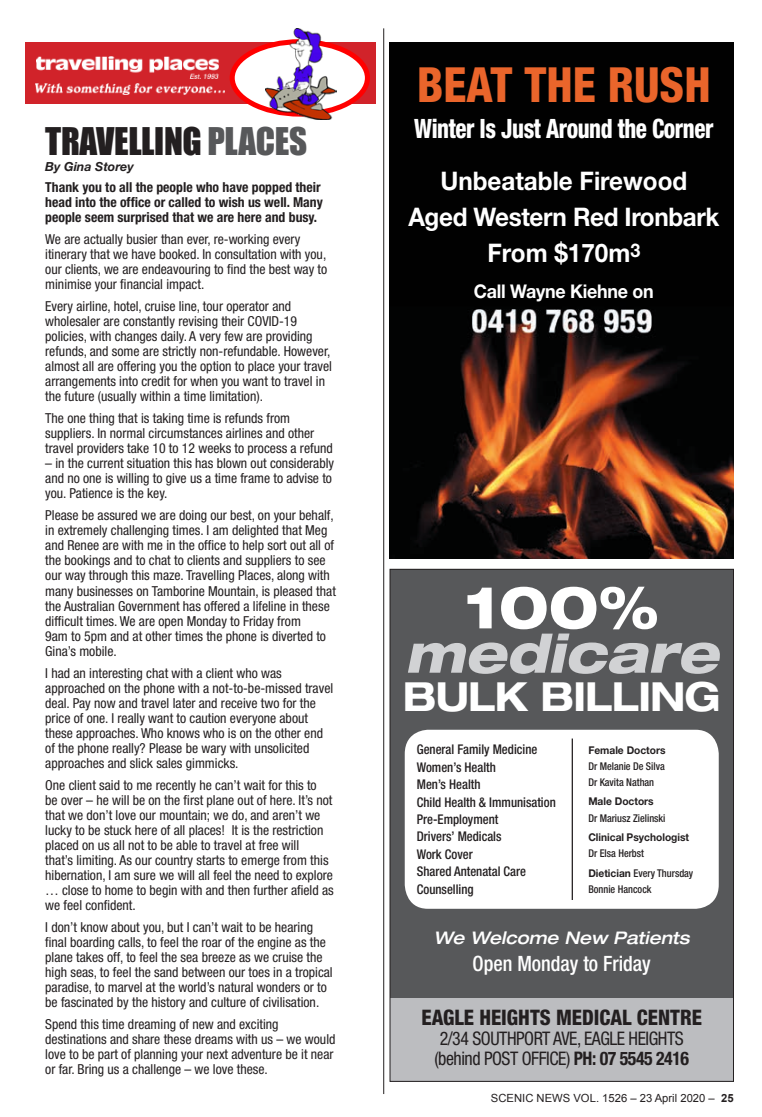
<style>
.page{position:relative;width:762px;height:1117px;background:#fff}
.page>*{position:absolute;margin:0;border:0;box-sizing:border-box;transform-origin:0 0}
.t1{font:800 expanded 58.88px "Helvetica Neue LT Std";color:#fff;scale:.95 1}
.t2{font:italic 800 expanded 53.5px "Helvetica Neue LT Std";color:#d1d2d4;scale:.95 1}
.t3{font:800 condensed 48.5px "Helvetica Neue LT Std";color:#ea652b;scale:.95 1}
.t4{font:700 expanded 40.12px "Helvetica Neue LT Std";letter-spacing:-.025em;color:#fff;scale:.95 1}
.CLASSIFIED_HEADERS_N{font:35px "Impact";letter-spacing:-.01em;color:#231f20}
.t5{font:800 condensed 26.62px "Helvetica Neue LT Std";letter-spacing:-.02em;color:#fff;scale:.86 1}
.t6{font:700 25.62px/36px "Helvetica Neue LT Std";color:#fff;text-align:center;scale:.95 1}
.t7{font:800 condensed 21.38px "Helvetica Neue LT Std";color:#231f20;scale:.95 1}
.t8{font:500 condensed 21.12px "Helvetica Neue LT Std";color:#fff;scale:.95 1}
.t9{font:700 18.88px "Helvetica Neue LT Std";letter-spacing:-.015em;color:#fff;scale:.95 1}
.t10{font:condensed 18.75px/20px "Helvetica Neue LT Std";letter-spacing:-.025em;color:#231f20;scale:.95 1}
.t11{font:italic 500 expanded 17.38px "Helvetica Neue LT Std";color:#fff;scale:.95 1}
.t12{font:condensed 13.75px/15px "Helvetica Neue LT Std";color:#231f20}
.t13{font:700 condensed 13.75px/15px "Helvetica Neue LT Std";color:#231f20}
.t14{font:500 condensed 13.38px/17.4px "Helvetica Neue LT Std";color:#231f20;scale:.95 1}
.t15{font:italic 700 12.5px "Helvetica Neue LT Std";color:#231f20}
.t16{font:11.25px "Arial";color:#231f20}
.t17{font:500 condensed 10.75px/16px "Helvetica Neue LT Std";color:#231f20;scale:.95 1}
.t18{font:700 10.75px/16px "Helvetica Neue LT Std";color:#231f20;scale:.95 1}
.s1{color:#57585a}
.s2{font-weight:700;font-stretch:normal}
.s3{font-weight:500;font-stretch:condensed}
.s4{font-weight:700}
</style>
<div class="page">
<div style="left:25px;top:43px;width:351px;height:61px;background:#d1232a"></div>
<img style="left:36px;top:56px;width:183px;height:22px">
<img style="left:35px;top:83px;width:190px;height:12px">
<svg style="left:232px;top:42px;width:135px;height:72px;background:#fedede"></svg>
<div style="left:230px;top:39px;width:140px;height:78px;border:5px solid #f00;border-radius:50%"></div>
<img style="left:266px;top:28px;width:70px;height:91px">
<hr style="left:383px;top:28px;width:1px;height:1065px;background:#231f20">
<div style="left:390px;top:569px;width:343px;height:512px;background:#57585a"></div>
<div style="left:390px;top:997px;width:343px;height:84px;background:#bcbdc0"></div>
<div style="left:405px;top:729px;width:314px;height:179px;background:#fff;border-radius:24px"></div>
<hr style="left:572px;top:738px;width:1px;height:161px;background:#231f20">
<img style="left:390px;top:43px;width:343px;height:515px">
<p class="CLASSIFIED_HEADERS_N" style="left:45px;top:114px;width:263px">TRAVELLING <span class="s1">PLACES</span></p>
<p class="t15" style="left:45px;top:159px;width:90px">By Gina Storey</p>
<p class="t13" style="left:45px;top:179px;width:279px">Thank you to all the people who have popped their head into the office or called to wish us well. Many people seem surprised that we are here and busy.</p>
<p class="t12" style="left:45px;top:231px;width:283px">We are actually busier than ever, re-working every itinerary that we have booked. In consultation with you, our clients, we are endeavouring to find the best way to minimise your financial impact.</p>
<p class="t12" style="left:45px;top:298px;width:288px">Every airline, hotel, cruise line, tour operator and wholesaler are constantly revising their COVID-19 policies, with changes daily. A very few are providing refunds, and some are strictly non-refundable. However, almost all are offering you the option to place your travel arrangements into credit for when you want to travel in the future (usually within a time limitation).</p>
<p class="t12" style="left:45px;top:411px;width:289px">The one thing that is taking time is refunds from suppliers. In normal circumstances airlines and other travel providers take 10 to 12 weeks to process a refund</p>
<p class="t12" style="left:45px;top:456px;width:290px">– in the current situation this has blown out considerably and no one is willing to give us a time frame to advise to you. Patience is the key.</p>
<p class="t12" style="left:45px;top:508px;width:292px">Please be assured we are doing our best, on your behalf, in extremely challenging times. I am delighted that Meg and Renee are with me in the office to help sort out all of the bookings and to chat to clients and suppliers to see our way through this maze. Travelling Places, along with many businesses on Tamborine Mountain, is pleased that the Australian Government has offered a lifeline in these difficult times. We are open Monday to Friday from<br>9am to 5pm and at other times the phone is diverted to Gina’s mobile.</p>
<p class="t12" style="left:45px;top:665px;width:290px">I had an interesting chat with a client who was approached on the phone with a not-to-be-missed travel deal. Pay now and travel later and receive two for the price of one. I really want to caution everyone about these approaches. Who knows who is on the other end of the phone really? Please be wary with unsolicited approaches and slick sales gimmicks.</p>
<p class="t12" style="left:45px;top:777px;width:290px">One client said to me recently he can’t wait for this to<br>be over – he will be on the first plane out of here. It’s not that we don’t love our mountain; we do, and aren’t we lucky to be stuck here of all places! It is the restriction placed on us all not to be able to travel at free will<br>that’s limiting. As our country starts to emerge from this hibernation, I am sure we will all feel the need to explore … close to home to begin with and then further afield as we feel confident.</p>
<p class="t12" style="left:45px;top:919px;width:289px">I don’t know about you, but I can’t wait to be hearing final boarding calls, to feel the roar of the engine as the plane takes off, to feel the sea breeze as we cruise the high seas, to feel the sand between our toes in a tropical paradise, to marvel at the world’s natural wonders or to be fascinated by the history and culture of civilisation.</p>
<p class="t12" style="left:45px;top:1016px;width:292px">Spend this time dreaming of new and exciting destinations and share these dreams with us – we would love to be part of planning your next adventure be it near or far. Bring us a challenge – we love these.</p>
<p class="t3" style="left:417px;top:55px;width:310px">BEAT THE RUSH</p>
<p class="t5" style="left:414px;top:112px;width:349px">Winter Is Just Around the Corner</p>
<p class="t6" style="left:408px;top:163px;width:329px">Unbeatable Firewood<br>Aged Western Red Ironbark<br>From $170m<sup>3</sup></p>
<p class="t9" style="left:474px;top:279px;width:191px">Call Wayne Kiehne on</p>
<p class="t1" style="left:465px;top:569px;width:206px">100%</p>
<p class="t2" style="left:405px;top:619px;width:331px">medicare</p>
<p class="t4" style="left:403px;top:671px;width:336px">BULK BILLING</p>
<p class="t14" style="left:417px;top:740px;width:148px">General Family Medicine<br>Women’s Health<br>Men’s Health<br>Child Health &amp; Immunisation<br>Pre-Employment<br>Drivers’ Medicals<br>Work Cover<br>Shared Antenatal Care<br>Counselling</p>
<p class="t17" style="left:588px;top:741px;width:83px;text-align:justify"><span class="s2">Female Doctors </span>Dr Melanie De Silva Dr Kavita Nathan</p>
<p class="t17" style="left:588px;top:793px;width:83px"><span class="s2">Male Doctors<br></span>Dr Mariusz Zielinski</p>
<p class="t18" style="left:588px;top:829px;width:108px">Clinical Psychologist<br><span class="s3">Dr Elsa Herbst</span></p>
<p class="t17" style="left:588px;top:865px;width:112px"><span class="s2">Dietician</span> Every Thursday<br>Bonnie Hancock</p>
<p class="t11" style="left:434px;top:927px;width:271px">We Welcome New Patients</p>
<p class="t8" style="left:472px;top:950px;width:189px">Open Monday to Friday</p>
<p class="t7" style="left:421px;top:1003px;width:297px">EAGLE HEIGHTS MEDICAL CENTRE</p>
<p class="t10" style="left:434px;top:1027px;width:270px">2/34 SOUTHPORT AVE, EAGLE HEIGHTS (behind POST OFFICE) <span class="s4">PH: 07 5545 2416</span></p>
<p class="t16" style="left:491px;top:1090px;width:244px">SCENIC NEWS VOL. 1526 – 23 April 2020 – <span class="s4">25</span></p>
</div>
